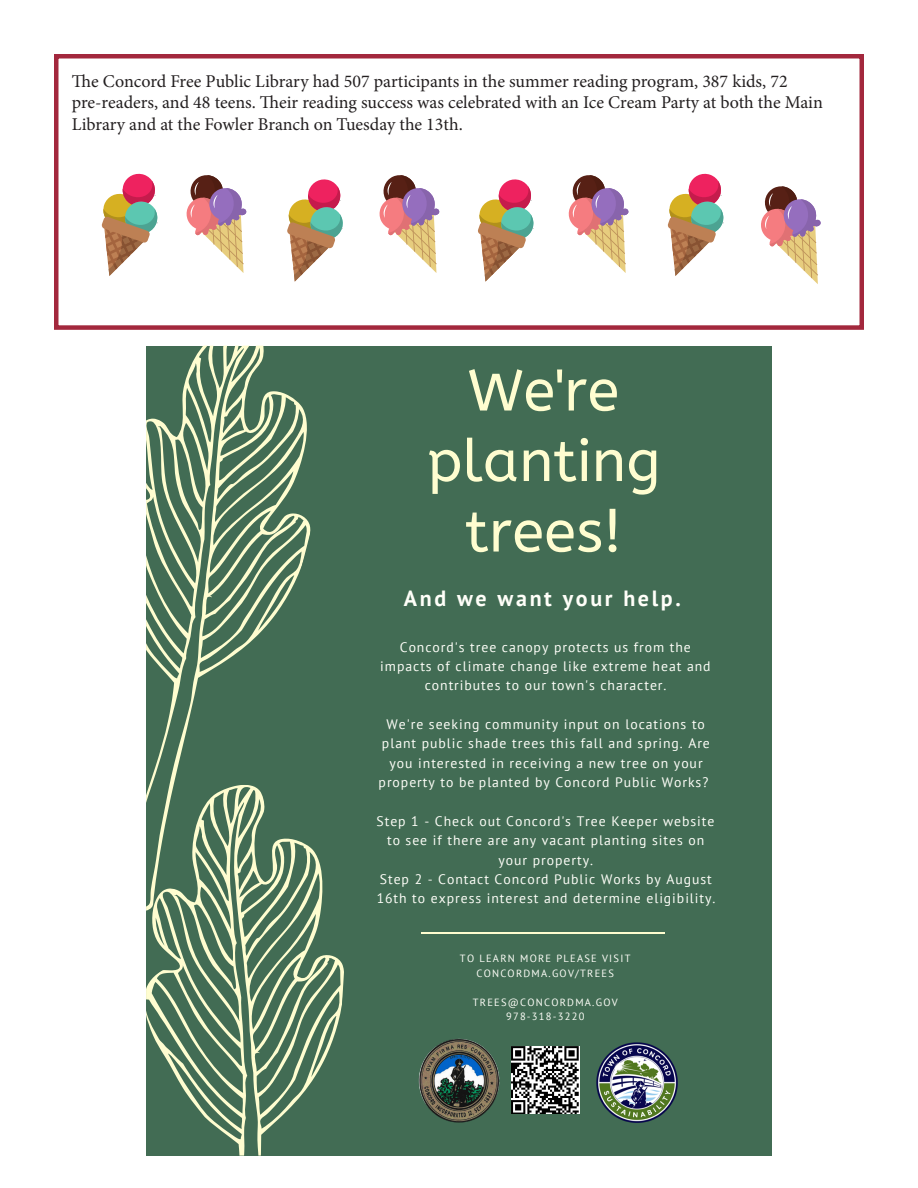
<style>
.page{position:relative;width:918px;height:1188px;background:#fff}
.page>*{position:absolute;margin:0;border:0;box-sizing:border-box;transform-origin:0 0}
.t1{font:58.65px/70.5px "A Bee Zee";color:#fffdd0;text-align:center}
.t2{font:700 22.05px "PT Sans";letter-spacing:.12em;color:#fffff9}
.t3{font:18px/21.6px "Minion Pro";color:#231f20}
.t4{font:13.8px/19.4px "PT Sans";letter-spacing:.07em;color:#fffff9;text-align:center}
.t5{font:10.5px/14.4px "PT Sans";letter-spacing:.12em;color:#fffff9;text-align:center}
</style>
<div class="page">
<svg style="left:101px;top:173px;width:57px;height:103px"></svg>
<svg style="left:186px;top:175px;width:61px;height:98px"></svg>
<svg style="left:287px;top:179px;width:56px;height:103px"></svg>
<svg style="left:379px;top:175px;width:61px;height:98px"></svg>
<svg style="left:568px;top:175px;width:61px;height:98px"></svg>
<svg style="left:478px;top:179px;width:56px;height:103px"></svg>
<svg style="left:667px;top:173px;width:57px;height:103px"></svg>
<svg style="left:761px;top:186px;width:60px;height:98px"></svg>
<div style="left:146px;top:346px;width:626px;height:810px;background:#426c54"></div>
<svg style="left:146px;top:849px;width:198px;height:307px"></svg>
<svg style="left:146px;top:346px;width:166px;height:566px"></svg>
<hr style="left:421px;top:932px;width:244px;height:1px;background:#fffdd0">
<img style="left:596px;top:1042px;width:82px;height:81px">
<img style="left:418px;top:1038px;width:82px;height:85px">
<img style="left:511px;top:1046px;width:69px;height:68px">
<div style="left:54px;top:54px;width:810px;height:276px;border:4px solid #a3283d"></div>
<p class="t3" style="left:72px;top:70px;width:753px">The Concord Free Public Library had 507 participants in the summer reading program, 387 kids, 72 pre-readers, and 48 teens. Their reading success was celebrated with an Ice Cream Party at both the Main<br>Library and at the Fowler Branch on Tuesday the 13th.</p>
<p class="t1" style="left:427px;top:356px;width:235px">We're planting trees!</p>
<p class="t2" style="left:404px;top:584px;width:278px">And we want your help.</p>
<p class="t4" style="left:380px;top:637px;width:332px">Concord's tree canopy protects us from the impacts of climate change like extreme heat and contributes to our town's character.</p>
<p class="t4" style="left:379px;top:714px;width:333px">We're seeking community input on locations to plant public shade trees this fall and spring. Are you interested in receiving a new tree on your property to be planted by Concord Public Works?</p>
<p class="t4" style="left:376px;top:811px;width:340px">Step 1 - Check out Concord's Tree Keeper website to see if there are any vacant planting sites on your property.<br>Step 2 - Contact Concord Public Works by August 16th to express interest and determine eligibility.</p>
<p class="t5" style="left:460px;top:951px;width:172px">TO LEARN MORE PLEASE VISIT<br>CONCORDMA.GOV/TREES</p>
<p class="t5" style="left:473px;top:994px;width:146px">TREES@CONCORDMA.GOV<br>978-318-3220</p>
</div>
